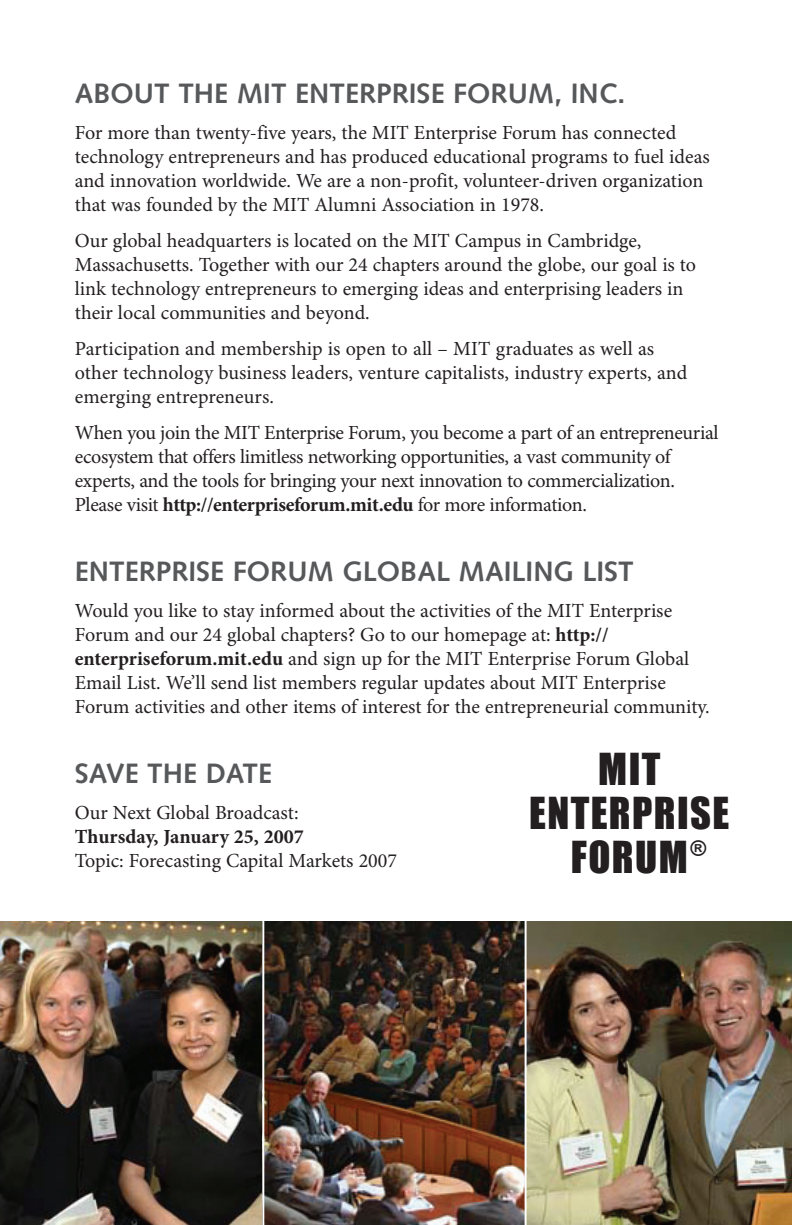
<style>
.page{position:relative;width:792px;height:1225px;background:#fff}
.page>*{position:absolute;margin:0;border:0;box-sizing:border-box;transform-origin:0 0}
.t1{font:40.4px/44px "Impact";letter-spacing:.035em;color:#231f20;text-align:center}
.t2{font:700 28px "Syntax";color:#57585a}
.t3{font:20px/24px "Minion Pro";letter-spacing:-.005em;color:#231f20}
.t4{font:700 20px "Minion Pro";color:#231f20}
.s1{font-weight:700}
</style>
<div class="page">
<img style="left:0;top:921px;width:262px;height:303px">
<img style="left:264px;top:921px;width:260px;height:303px">
<img style="left:526px;top:921px;width:265px;height:303px">
<h2 class="t2" style="left:75px;top:78px;width:551px">ABOUT THE MIT ENTERPRISE FORUM, IN C.</h2>
<p class="t3" style="left:75px;top:121px;width:636px">For more than twenty-five years, the MIT Enterprise Forum has connected technology entrepreneurs and has produced educational programs to fuel ideas and innovation worldwide. We are a non-profit, volunteer-driven organization that was founded by the MIT Alumni Association in 1978.</p>
<p class="t3" style="left:75px;top:229px;width:622px">Our global headquarters is located on the MIT Campus in Cambridge, Massachusetts. Together with our 24 chapters around the globe, our goal is to link technology entrepreneurs to emerging ideas and enterprising leaders in their local communities and beyond.</p>
<p class="t3" style="left:75px;top:337px;width:613px">Participation and membership is open to all – MIT graduates as well as other technology business leaders, venture capitalists, industry experts, and emerging entrepreneurs.</p>
<p class="t3" style="left:75px;top:421px;width:645px">When you join the MIT Enterprise Forum, you become a part of an entrepreneurial ecosystem that offers limitless networking opportunities, a vast community of experts, and the tools for bringing your next innovation to commercialization.<br>Please visit <span class="s1">http://enterpriseforum.mit.edu</span> for more information.</p>
<h2 class="t2" style="left:75px;top:555px;width:467px">ENTERPRISE FORUM G LOBAL MAILING</h2>
<h2 class="t2" style="left:582px;top:555px;width:47px">LIST</h2>
<p class="t3" style="left:75px;top:599px;width:636px">Would you like to stay informed about the activities of the MIT Enterprise Forum and our 24 global chapters? Go to our homepage at: <span class="s1">http:// enterpriseforum.mit.edu</span> and sign up for the MIT Enterprise Forum Global Email List. We’ll send list members regular updates about MIT Enterprise Forum activities and other items of interest for the entrepreneurial community.</p>
<h2 class="t2" style="left:75px;top:757px;width:199px">SAVE THE DATE</h2>
<p class="t3" style="left:75px;top:800px;width:225px">Our Next Global Broadcast:</p>
<p class="t4" style="left:75px;top:824px;width:230px">Thursday, January 25, 2007</p>
<p class="t3" style="left:75px;top:849px;width:323px">Topic: Forecasting Capital Markets 2007</p>
<h1 class="t1" style="left:529px;top:747px;width:202px">MIT<br>ENTERPRISE<br>FORUM<sup>®</sup></h1>
</div>
